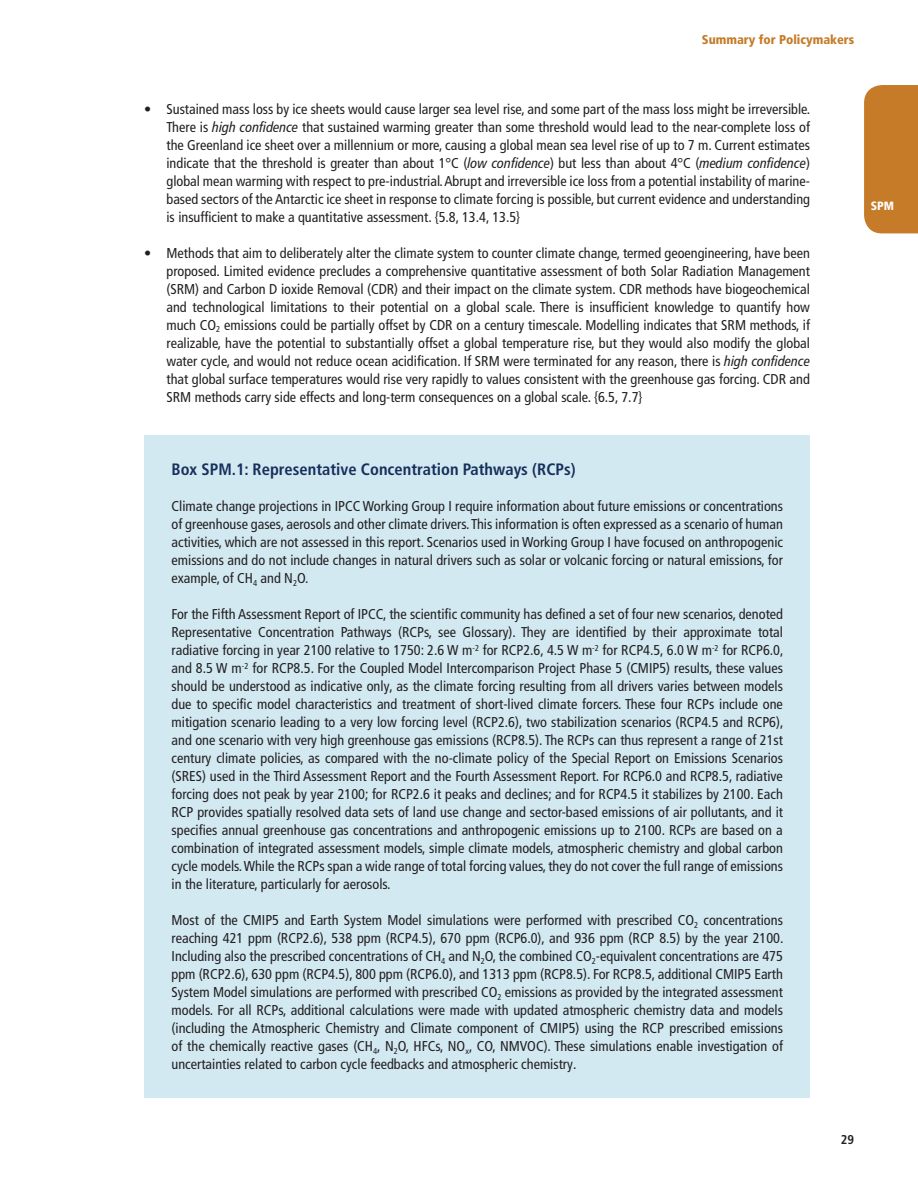
<style>
.page{position:relative;width:918px;height:1188px;background:#fff}
.page>*{position:absolute;margin:0;border:0;box-sizing:border-box;transform-origin:0 0}
.Box_title{font:700 condensed 16.5px "Frutiger LT Pro";color:#172f5b}
.Box_Body{font:condensed 14.25px/18px "Frutiger LT Pro";color:#231f20;text-align:justify}
.Bulleted_Body{font:condensed 14.25px/18px "Frutiger LT Pro";color:#231f20;text-align:justify}
.t1{font:900 condensed 12.75px "Frutiger LT Pro";color:#c57b28}
.t2{font:700 condensed 12.75px "Frutiger LT Pro";color:#231f20}
.t3{font:900 condensed 12px "Frutiger LT Pro";color:#fff}
.s1{font-style:italic}
</style>
<div class="page">
<div style="left:864px;top:85px;width:54px;height:148px;background:#c57b28"></div>
<div style="left:145px;top:436px;width:665px;height:662px;background:#d2e9f2"></div>
<p class="t1" style="left:702px;top:32px;width:154px">Summary for Policymakers</p>
<p class="Bulleted_Body" style="left:166px;top:100px;width:645px;text-indent:-22px">• Sustained mass loss by ice sheets would cause larger sea level rise, and some part of the mass loss might be irreversible.<br>There is <span class="s1">high confidence</span> that sustained warming greater than some threshold would lead to the near-complete loss of the Greenland ice sheet over a millennium or more, causing a global mean sea level rise of up to 7 m. Current estimates indicate that the threshold is greater than about 1°C (<span class="s1">low confidence</span>) but less than about 4°C (<span class="s1">medium confidence</span>) global mean warming with respect to pre-industrial. Abrupt and irreversible ice loss from a potential instability of marine&shy;based sectors of the Antarctic ice sheet in response to climate forcing is possible, but current evidence and understanding is insufficient to make a quantitative assessment. {5.8, 13.4, 13.5}</p>
<p class="Bulleted_Body" style="left:166px;top:244px;width:645px;text-indent:-22px">• Methods that aim to deliberately alter the climate system to counter climate change, termed geoengineering, have been proposed. Limited evidence precludes a comprehensive quantitative assessment of both Solar Radiation Management (SRM) and Carbon D ioxide Removal (CDR) and their impact on the climate system. CDR methods have biogeochemical and technological limitations to their potential on a global scale. There is insufficient knowledge to quantify how much CO<sub>2</sub> emissions could be partially offset by CDR on a century timescale. Modelling indicates that SRM methods, if realizable, have the potential to substantially offset a global temperature rise, but they would also modify the global water cycle, and would not reduce ocean acidification. If SRM were terminated for any reason, there is <span class="s1">high confidence </span>that global surface temperatures would rise very rapidly to values consistent with the greenhouse gas forcing. CDR and SRM methods carry side effects and long-term consequences on a global scale. {6.5, 7.7}</p>
<p class="t3" style="left:871px;top:199px;width:25px">SPM</p>
<p class="Box_title" style="left:172px;top:460px;width:406px">Box SPM.1: Representative Concentration Pathways (RCPs)</p>
<p class="Box_Body" style="left:172px;top:497px;width:613px">Climate change projections in IPCC Working Group I require information about future emissions or concentrations of greenhouse gases, aerosols and other climate drivers. This information is often expressed as a scenario of human activities, which are not assessed in this report. Scenarios used in Working Group I have focused on anthropogenic emissions and do not include changes in natural drivers such as solar or volcanic forcing or natural emissions, for example, of CH<sub>4</sub> and N<sub>2</sub>O.</p>
<p class="Box_Body" style="left:172px;top:605px;width:613px">For the Fifth Assessment Report of IPCC, the scientific community has defined a set of four new scenarios, denoted Representative Concentration Pathways (RCPs, see Glossary). They are identified by their approximate total radiative forcing in year 2100 relative to 1750: 2.6 W m<sup>-2</sup> for RCP2.6, 4.5 W m<sup>-2</sup> for RCP4.5, 6.0 W m<sup>-2</sup> for RCP6.0, and 8.5 W m<sup>-2</sup> for RCP8.5. For the Coupled Model Intercomparison Project Phase 5 (CMIP5) results, these values should be understood as indicative only, as the climate forcing resulting from all drivers varies between models due to specific model characteristics and treatment of short-lived climate forcers. These four RCPs include one mitigation scenario leading to a very low forcing level (RCP2.6), two stabilization scenarios (RCP4.5 and RCP6), and one scenario with very high greenhouse gas emissions (RCP8.5). The RCPs can thus represent a range of 21st century climate policies, as compared with the no-climate policy of the Special Report on Emissions Scenarios (SRES) used in the Third Assessment Report and the Fourth Assessment Report. For RCP6.0 and RCP8.5, radiative forcing does not peak by year 2100; for RCP2.6 it peaks and declines; and for RCP4.5 it stabilizes by 2100. Each RCP provides spatially resolved data sets of land use change and sector-based emissions of air pollutants, and it specifies annual greenhouse gas concentrations and anthropogenic emissions up to 2100. RCPs are based on a combination of integrated assessment models, simple climate models, atmospheric chemistry and global carbon cycle models. While the RCPs span a wide range of total forcing values, they do not cover the full range of emissions in the literature, particularly for aerosols.</p>
<p class="Box_Body" style="left:172px;top:911px;width:613px">Most of the CMIP5 and Earth System Model simulations were performed with prescribed CO<sub>2</sub> concentrations reaching 421 ppm (RCP2.6), 538 ppm (RCP4.5), 670 ppm (RCP6.0), and 936 ppm (RCP 8.5) by the year 2100.<br>Including also the prescribed concentrations of CH<sub>4</sub> and N<sub>2</sub>O, the combined CO<sub>2</sub>-equivalent concentrations are 475 ppm (RCP2.6), 630 ppm (RCP4.5), 800 ppm (RCP6.0), and 1313 ppm (RCP8.5). For RCP8.5, additional CMIP5 Earth System Model simulations are performed with prescribed CO<sub>2</sub> emissions as provided by the integrated assessment models. For all RCPs, additional calculations were made with updated atmospheric chemistry data and models (including the Atmospheric Chemistry and Climate component of CMIP5) using the RCP prescribed emissions of the chemically reactive gases (CH<sub>4</sub>, N<sub>2</sub>O, HFCs, NO<sub>x</sub>, CO, NMVOC). These simulations enable investigation of uncertainties related to carbon cycle feedbacks and atmospheric chemistry.</p>
<p class="t2" style="left:841px;top:1132px;width:15px">29</p>
</div>
